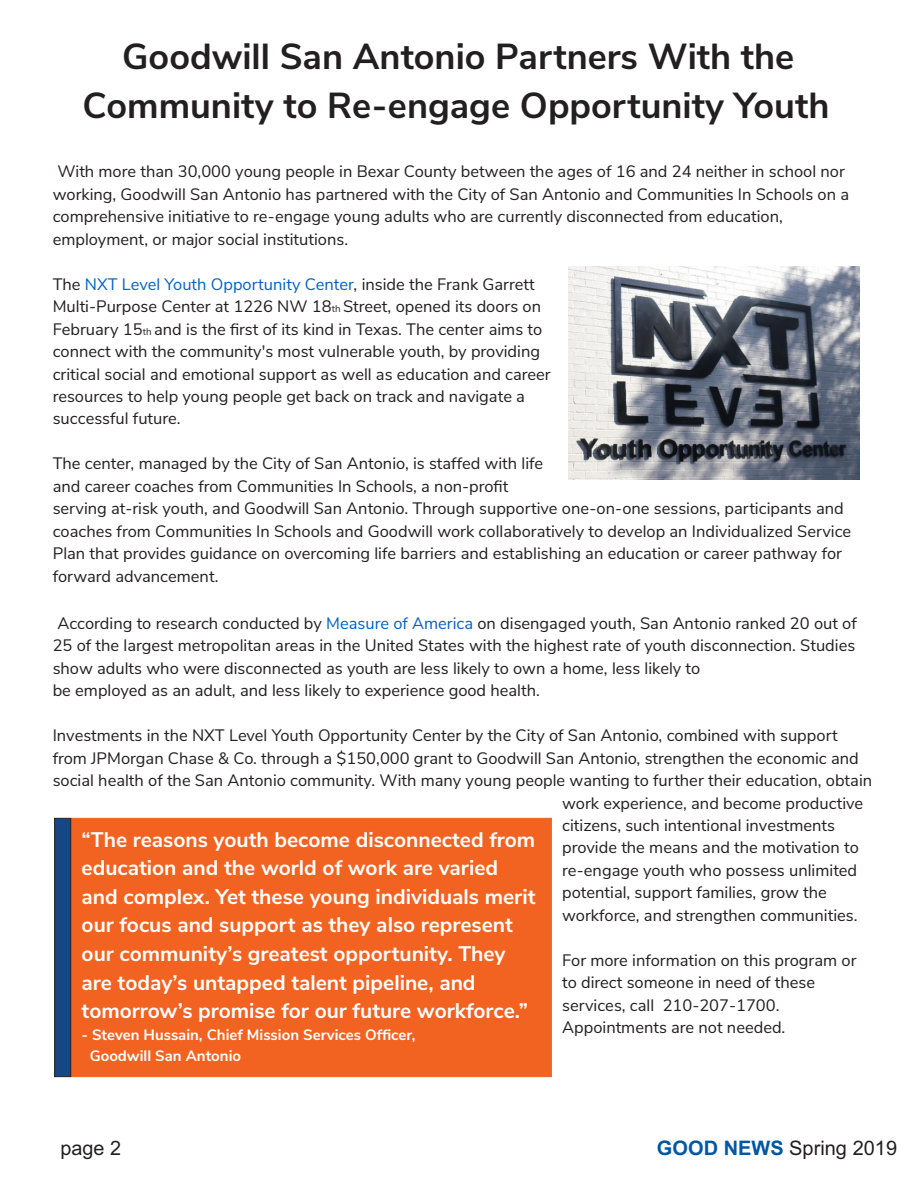
<style>
.page{position:relative;width:918px;height:1188px;background:#fff}
.page>*{position:absolute;margin:0;border:0;box-sizing:border-box;transform-origin:0 0}
.t1{font:700 36px/49.1px "Nunito Sans";color:#231f20;text-align:center}
.t2{font:700 21px/28.7px "Nunito Sans";color:#fff}
.t3{font:19.95px "Arial";color:#231f20}
.t4{font:19.8px "Arial";color:#231f20}
.t5{font:16.5px/22.5px "Nunito Sans";color:#231f20}
.t6{font:700 15px/20.4px "Nunito Sans";color:#fff}
.s1{color:#0462c1}
.s2{font-size:9.75px}
.s3{font-weight:700;color:#0057a1}
</style>
<div class="page">
<div style="left:71px;top:818px;width:481px;height:259px;background:#f26322"></div>
<svg style="left:54px;top:818px;width:17px;height:259px;background:#194379"></svg>
<img style="left:569px;top:266px;width:290px;height:213px">
<h1 class="t1" style="left:83px;top:33px;width:748px">Goodwill San Antonio Partners With the<br>Community to Re-engage Opportunity Youth</h1>
<p class="t5" style="left:53px;top:161px;width:798px">With more than 30,000 young people in Bexar County between the ages of 16 and 24 neither in school nor working, Goodwill San Antonio has partnered with the City of San Antonio and Communities In Schools on a comprehensive initiative to re-engage young adults who are currently disconnected from education, employment, or major social institutions.</p>
<p class="t5" style="left:53px;top:273px;width:500px">The <span class="s1">NXT Level Youth Opportunity Center</span>, inside the Frank Garrett Multi-Purpose Center at 1226 NW 18<span class="s2">th</span> Street, opened its doors on February 15<span class="s2">th</span> and is the first of its kind in Texas. The center aims to connect with the community's most vulnerable youth, by providing critical social and emotional support as well as education and career resources to help young people get back on track and navigate a successful future.</p>
<p class="t5" style="left:53px;top:453px;width:800px">The center, managed by the City of San Antonio, is staffed with life<br>and career coaches from Communities In Schools, a non-profit<br>serving at-risk youth, and Goodwill San Antonio. Through supportive one-on-one sessions, participants and coaches from Communities In Schools and Goodwill work collaboratively to develop an Individualized Service Plan that provides guidance on overcoming life barriers and establishing an education or career pathway for forward advancement.</p>
<p class="t5" style="left:53px;top:612px;width:806px">According to research conducted by <span class="s1">Measure of America</span> on disengaged youth, San Antonio ranked 20 out of 25 of the largest metropolitan areas in the United States with the highest rate of youth disconnection. Studies show adults who were disconnected as youth are less likely to own a home, less likely to<br>be employed as an adult, and less likely to experience good health.</p>
<p class="t5" style="left:53px;top:724px;width:787px">Investments in the NXT Level Youth Opportunity Center by the City of San Antonio, combined with support</p>
<p class="t5" style="left:53px;top:747px;width:808px">from JPMorgan Chase &amp; Co. through a $150,000 grant to Goodwill San Antonio, strengthen the economic and</p>
<p class="t5" style="left:53px;top:769px;width:821px">social health of the San Antonio community. With many young people wanting to further their education, obtain</p>
<p class="t5" style="left:562px;top:792px;width:303px">work experience, and become productive</p>
<p class="t5" style="left:562px;top:814px;width:274px">citizens, such intentional investments</p>
<p class="t5" style="left:562px;top:837px;width:298px">provide the means and the motivation to</p>
<p class="t5" style="left:562px;top:859px;width:297px">re-engage youth who possess unlimited</p>
<p class="t5" style="left:562px;top:882px;width:266px">potential, support families, grow the</p>
<p class="t5" style="left:562px;top:904px;width:297px">workforce, and strengthen communities.</p>
<p class="t5" style="left:562px;top:949px;width:296px">For more information on this program or to direct someone in need of these services, call 210-207-1700.<br>Appointments are not needed.</p>
<p class="t2" style="left:82px;top:825px;width:455px">“The reasons youth become disconnected from education and the world of work are varied and complex. Yet these young individuals merit our focus and support as they also represent our community’s greatest opportunity. They are today’s untapped talent pipeline, and tomorrow’s promise for our future workforce.”</p>
<p class="t6" style="left:90px;top:1025px;width:327px;text-indent:-8px">- Steven Hussain, Chief Mission Services Officer,<br>Goodwill San Antonio</p>
<p class="t4" style="left:60px;top:1140px;width:62px">page 2</p>
<p class="t3" style="left:657px;top:1140px;width:242px"><span class="s3">GOOD NEWS</span> Spring 2019</p>
</div>
